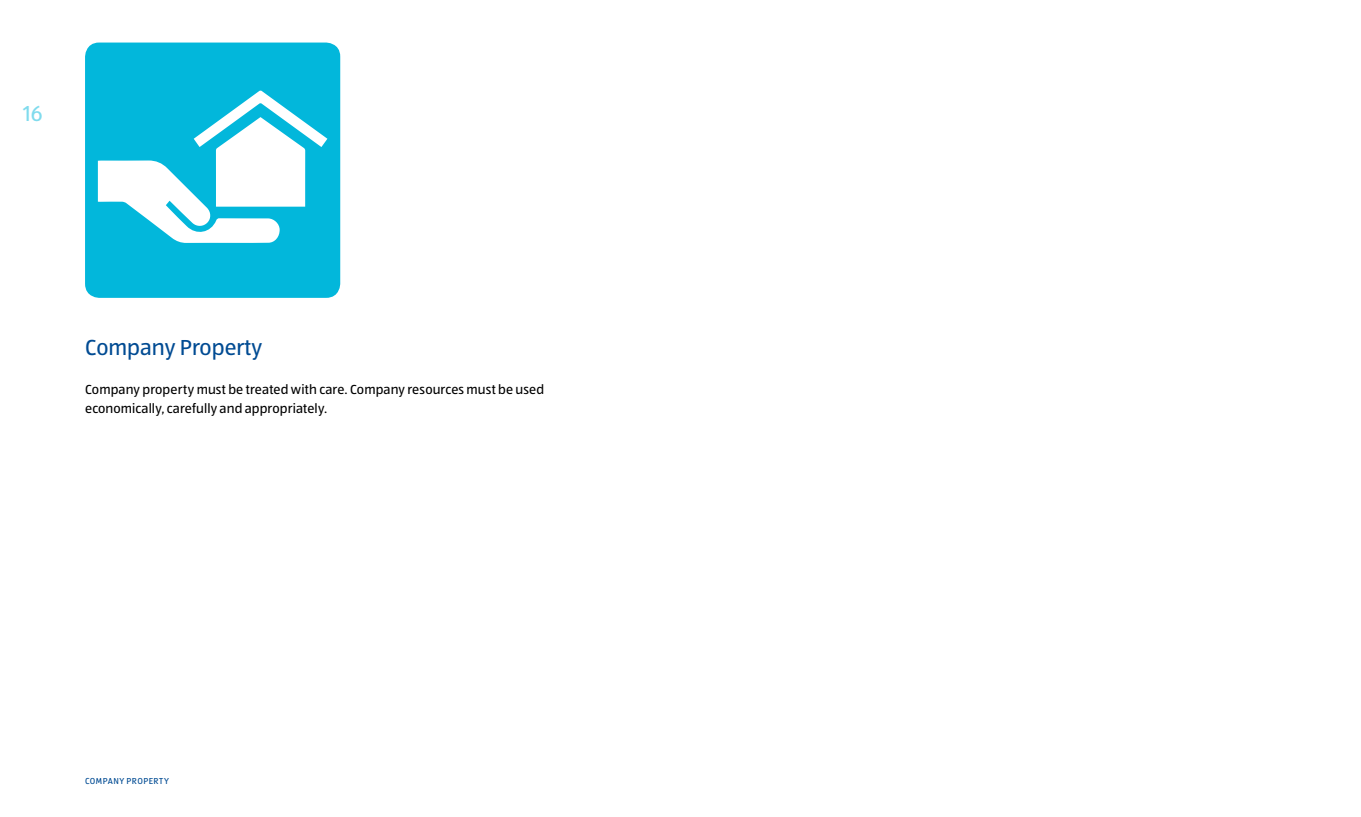
<style>
.page{position:relative;width:1361px;height:817px;background:#fff}
.page>*{position:absolute;margin:0;border:0;box-sizing:border-box;transform-origin:0 0}
.t1{font:22.5px "ALDISUEDOT";color:#004b93}
.t2{font:22.5px "ALDISUEDOT";color:#80dbed}
.t3{font:13.5px/19.5px "ALDISUEDOT";letter-spacing:.01em;color:#000}
.t4{font:9px "ALDISUEDOT";letter-spacing:.05em;color:#004b93}
</style>
<div class="page">
<div style="left:85px;top:43px;width:255px;height:255px;background:#02b7db;border-radius:14px"></div>
<svg style="left:98px;top:90px;width:229px;height:153px"></svg>
<h1 class="t2" style="left:23px;top:98px;width:21px">16</h1>
<h1 class="t1" style="left:85px;top:332px;width:179px">Company Property</h1>
<p class="t3" style="left:85px;top:379px;width:461px">Company property must be treated with care. Company resources must be used economically, carefully and appropriately.</p>
<p class="t4" style="left:85px;top:775px;width:85px">COMPANY PROPERTY</p>
</div>
